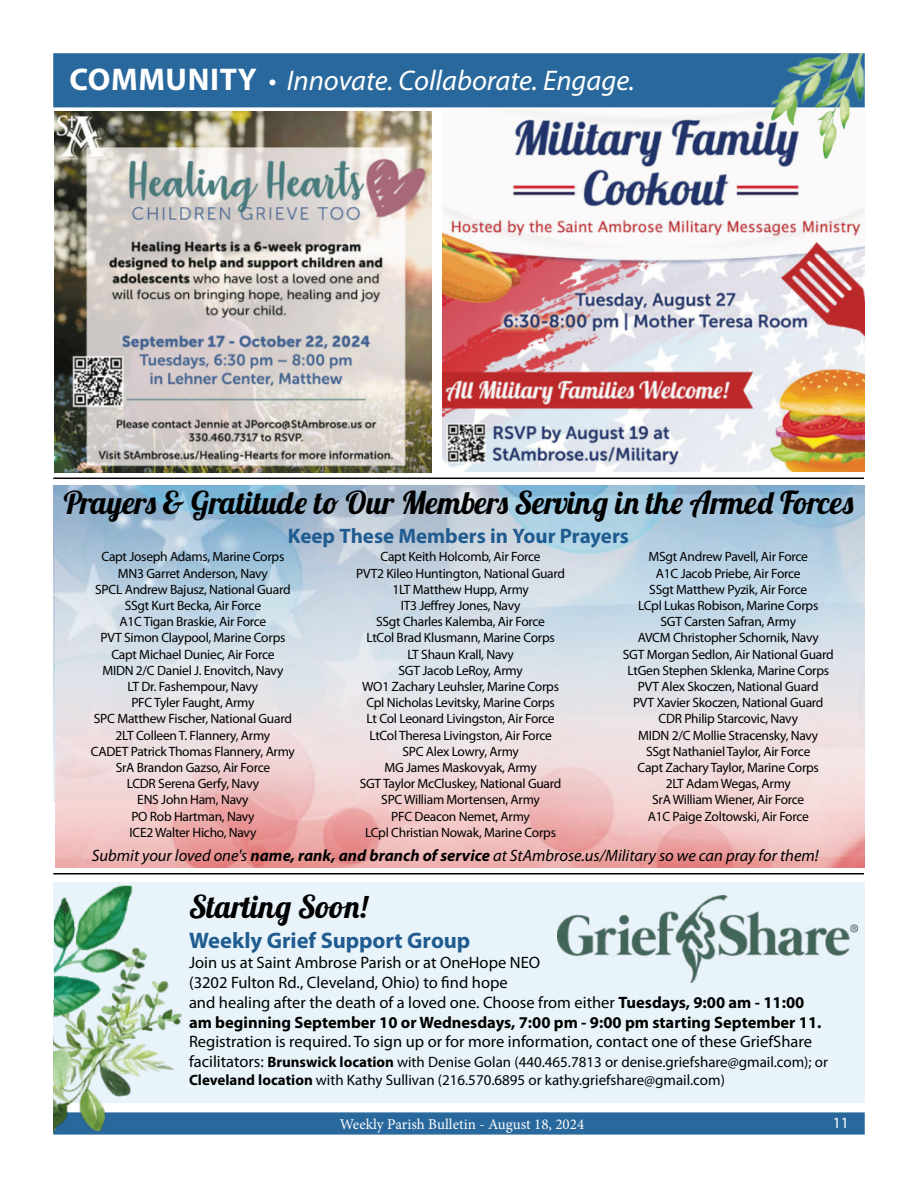
<style>
.page{position:relative;width:918px;height:1188px;background:#fff}
.page>*{position:absolute;margin:0;border:0;box-sizing:border-box;transform-origin:0 0}
.t1{font:31.5px "Lobster 1.4";color:#000}
.t2{font:italic 28.5px "Myriad Pro";color:#fff}
.t3{font:700 22.5px "Myriad Pro";letter-spacing:-.005em;color:#205c90}
.t4{font:700 21px "Myriad Pro";letter-spacing:-.005em;color:#205c90}
.t5{font:16.5px/19.8px "Myriad Pro";color:#000}
.t6{font:italic 16.5px "Myriad Pro";color:#000}
.t7{font:15.75px "Myriad Pro";color:#fff}
.t8{font:15px/18px "Myriad Pro";color:#000}
.t9{font:15px "Minion Pro";color:#fff}
.t10{font:13.5px/16.2px "Myriad Pro";letter-spacing:-.02em;color:#000;text-align:center}
.s1{font-weight:700;font-style:normal;font-size:31.5px}
.s2{font-weight:700}
.s3{font-size:16.5px}
</style>
<div class="page">
<div style="left:53px;top:1112px;width:812px;height:23px;background:#28689c;border:2px solid #28689c"></div>
<div style="left:53px;top:53px;width:812px;height:54px;background:#28689c;border:2px solid #28689c"></div>
<div style="left:53px;top:882px;width:812px;height:221px;background:#e8f4fa"></div>
<img style="left:443px;top:110px;width:422px;height:361px">
<hr style="left:53px;top:478px;width:811px;height:1px;background:#000">
<img style="left:54px;top:486px;width:810px;height:315px">
<img style="left:55px;top:521px;width:809px;height:346px">
<img style="left:557px;top:896px;width:301px;height:86px">
<img style="left:54px;top:111px;width:378px;height:362px">
<hr style="left:53px;top:873px;width:811px;height:1px;background:#000">
<img style="left:772px;top:53px;width:93px;height:106px">
<img style="left:53px;top:947px;width:150px;height:188px">
<img style="left:54px;top:885px;width:79px;height:132px">
<h2 class="t2" style="left:69px;top:63px;width:567px"><span class="s1">COMMUNITY</span> • Innovate. Collaborate. Engage.</h2>
<h1 class="t1" style="left:64px;top:483px;width:791px">Prayers &amp; Gratitude to Our Members Serving in the Armed Forces</h1>
<h3 class="t4" style="left:288px;top:522px;width:343px">Keep These Members in Your Prayers</h3>
<p class="t10" style="left:91px;top:549px;width:206px">Capt Joseph Adams, Marine Corps<br>MN3 Garret Anderson, Navy<br>SPCL Andrew Bajusz, National Guard<br>SSgt Kurt Becka, Air Force<br>A1C Tigan Braskie, Air Force<br>PVT Simon Claypool, Marine Corps<br>Capt Michael Duniec, Air Force<br>MIDN 2/C Daniel J. Enovitch, Navy<br>LT Dr. Fashempour, Navy<br>PFC Tyler Faught, Army<br>SPC Matthew Fischer, National Guard<br>2LT Colleen T. Flannery, Army<br>CADET Patrick Thomas Flannery, Army<br>SrA Brandon Gazso, Air Force<br>LCDR Serena Gerfy, Navy<br>ENS John Ham, Navy<br>PO Rob Hartman, Navy<br>ICE2 Walter Hicho, Navy</p>
<p class="t10" style="left:356px;top:549px;width:211px">Capt Keith Holcomb, Air Force<br>PVT2 Kileo Huntington, National Guard<br>1LT Matthew Hupp, Army<br>IT3 Jeffrey Jones, Navy<br>SSgt Charles Kalemba, Air Force<br>LtCol Brad Klusmann, Marine Corps<br>LT Shaun Krall, Navy<br>SGT Jacob LeRoy, Army<br>WO1 Zachary Leuhsler, Marine Corps<br>Cpl Nicholas Levitsky, Marine Corps<br>Lt Col Leonard Livingston, Air Force<br>LtCol Theresa Livingston, Air Force<br>SPC Alex Lowry, Army<br>MG James Maskovyak, Army<br>SGT Taylor McCluskey, National Guard<br>SPC William Mortensen, Army<br>PFC Deacon Nemet, Army<br>LCpl Christian Nowak, Marine Corps</p>
<p class="t10" style="left:623px;top:549px;width:212px">MSgt Andrew Pavell, Air Force<br>A1C Jacob Priebe, Air Force<br>SSgt Matthew Pyzik, Air Force<br>LCpl Lukas Robison, Marine Corps<br>SGT Carsten Safran, Army<br>AVCM Christopher Schornik, Navy<br>SGT Morgan Sedlon, Air National Guard<br>LtGen Stephen Sklenka, Marine Corps<br>PVT Alex Skoczen, National Guard<br>PVT Xavier Skoczen, National Guard<br>CDR Philip Starcovic, Navy<br>MIDN 2/C Mollie Stracensky, Navy<br>SSgt Nathaniel Taylor, Air Force<br>Capt Zachary Taylor, Marine Corps<br>2LT Adam Wegas, Army<br>SrA William Wiener, Air Force<br>A1C Paige Zoltowski, Air Force</p>
<p class="t6" style="left:92px;top:845px;width:728px">Submit your loved one's <span class="s2">name, rank, and branch of service</span> at StAmbrose.us/Military so we can pray for them!</p>
<h1 class="t1" style="left:189px;top:887px;width:180px">Starting Soon!</h1>
<h3 class="t3" style="left:189px;top:926px;width:283px">Weekly Grief Support Group</h3>
<p class="t5" style="left:189px;top:953px;width:634px">Join us at Saint Ambrose Parish or at OneHope NEO<br>(3202 Fulton Rd., Cleveland, Ohio) to find hope<br>and healing after the death of a loved one. Choose from either <span class="s2">Tuesdays, 9:00 am - 11:00 am beginning September 10 or Wednesdays, 7:00 pm - 9:00 pm starting September 11.</span></p>
<p class="t5" style="left:189px;top:1032px;width:625px">Registration is required. To sign up or for more information, contact one of these GriefShare</p>
<p class="t8" style="left:189px;top:1053px;width:640px"><span class="s3">facilitators:</span> <span class="s2">Brunswick location</span> with Denise Golan (440.465.7813 or denise.griefshare@gmail.com); or<br><span class="s2">Cleveland location</span> with Kathy Sullivan (216.570.6895 or kathy.griefshare@gmail.com)</p>
<p class="t9" style="left:340px;top:1114px;width:246px">Weekly Parish Bulletin - August 18, 2024</p>
<p class="t7" style="left:833px;top:1113px;width:18px">11</p>
</div>
